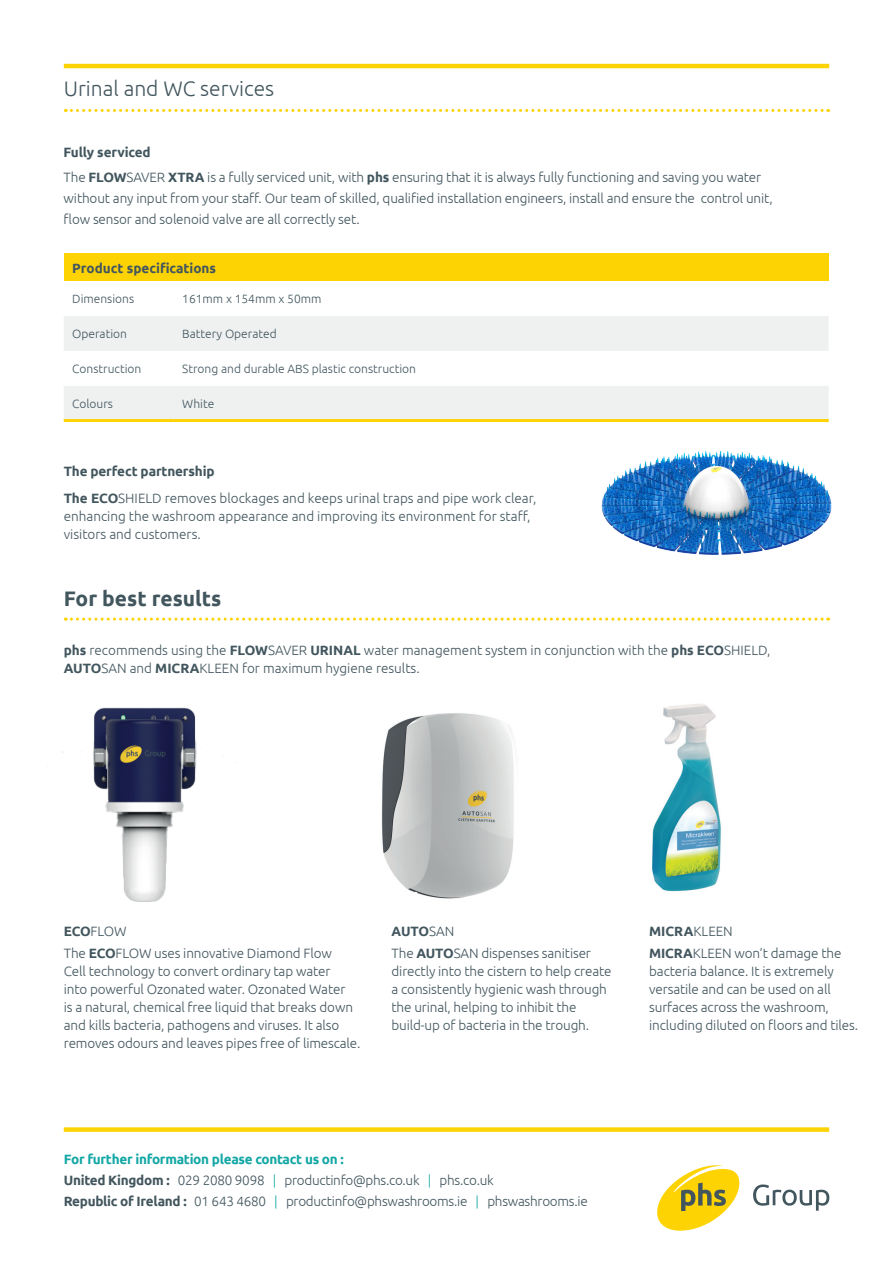
<style>
.page{position:relative;width:893px;height:1263px;background:#fff}
.page>*{position:absolute;margin:0;border:0;box-sizing:border-box;transform-origin:0 0}
.Category_Name{font:300 21px "Ubuntu";color:#42565e}
.Category_Name-2{font:700 21px "Ubuntu";color:#42565e}
.Main_Copy{font:300 13.5px/18px "Ubuntu";letter-spacing:-.01em;color:#42565e}
.phone-emailaddress-webaddress{font:300 13.5px "Ubuntu";letter-spacing:-.02em;color:#42565e}
.t1{font:700 13.5px "Ubuntu";letter-spacing:-.02em;color:#13a7a5}
.Main_Copy-2{font:700 13.5px "Ubuntu";letter-spacing:-.01em;color:#42565e}
.Table_Header{font:700 13.5px "Ubuntu";color:#42565e}
.Sub-header{font:700 13.5px "Ubuntu";color:#42565e}
.Table_Copy{font:300 12px "Ubuntu";color:#42565e}
.s1{font-weight:700}
.s2{font-weight:300}
.s3{color:#13a7a5}
</style>
<div class="page">
<img style="left:601px;top:451px;width:231px;height:104px">
<svg style="left:65px;top:618px;width:764px;height:3px"></svg>
<svg style="left:657px;top:1165px;width:82px;height:66px"></svg>
<svg style="left:753px;top:1184px;width:76px;height:27px"></svg>
<div style="left:64px;top:1127px;width:765px;height:5px;background:#fed304"></div>
<div style="left:64px;top:254px;width:765px;height:27px;background:#fed304"></div>
<div style="left:64px;top:316px;width:765px;height:103px;background:#eff1f1"></div>
<svg style="left:64px;top:351px;width:765px;height:35px"></svg>
<hr style="left:64px;top:419px;width:110px;height:3px;background:#fed304">
<hr style="left:174px;top:419px;width:655px;height:3px;background:#fed304">
<hr style="left:64px;top:64px;width:765px;height:4px;background:#fed304">
<svg style="left:65px;top:109px;width:764px;height:3px"></svg>
<img style="left:63px;top:707px;width:134px;height:195px">
<img style="left:652px;top:704px;width:69px;height:188px">
<img style="left:381px;top:713px;width:133px;height:186px">
<p class="Category_Name" style="left:64px;top:76px;width:212px">Urinal and WC services</p>
<p class="Main_Copy-2" style="left:64px;top:144px;width:89px">Fully serviced</p>
<p class="Main_Copy" style="left:64px;top:167px;width:711px;line-height:21px">The <span class="s1">FLOW</span>SAVER <span class="s1">XTRA</span> is a fully serviced unit, with <span class="s1">phs</span> ensuring that it is always fully functioning and saving you water without any input from your staff. Our team of skilled, qualified installation engineers, install and ensure the control unit, flow sensor and solenoid valve are all correctly set.</p>
<p class="Table_Header" style="left:72px;top:260px;width:145px">Product specifications</p>
<p class="Table_Copy" style="left:72px;top:292px;width:63px">Dimensions</p>
<p class="Table_Copy" style="left:182px;top:292px;width:141px">161mm x 154mm x 50mm</p>
<p class="Table_Copy" style="left:72px;top:327px;width:56px">Operation</p>
<p class="Table_Copy" style="left:182px;top:327px;width:96px">Battery Operated</p>
<p class="Table_Copy" style="left:72px;top:361px;width:71px">Construction</p>
<p class="Table_Copy" style="left:182px;top:361px;width:235px">Strong and durable ABS plastic construction</p>
<p class="Table_Copy" style="left:72px;top:396px;width:42px">Colours</p>
<p class="Table_Copy" style="left:182px;top:396px;width:33px">White</p>
<p class="Main_Copy-2" style="left:64px;top:463px;width:152px">The perfect partnership</p>
<p class="Main_Copy" style="left:64px;top:489px;width:474px"><span class="s1">The ECO</span>SHIELD removes blockages and keeps urinal traps and pipe work clear, enhancing the washroom appearance and improving its environment for staff, visitors and customers.</p>
<p class="Category_Name-2" style="left:64px;top:586px;width:159px">For best results</p>
<p class="Main_Copy" style="left:64px;top:641px;width:708px"><span class="s1">phs</span> recommends using the <span class="s1">FLOW</span>SAVER <span class="s1">URINAL</span> water management system in conjunction with the <span class="s1">phs ECO</span>SHIELD,<br><span class="s1">AUTO</span>SAN and <span class="s1">MICRA</span>KLEEN for maximum hygiene results.</p>
<p class="Main_Copy" style="left:64px;top:921px;width:64px"><span class="s1">ECO</span>FLOW</p>
<p class="Main_Copy" style="left:64px;top:944px;width:298px">The <span class="s1">ECO</span>FLOW uses innovative Diamond Flow<br>Cell technology to convert ordinary tap water<br>into powerful Ozonated water. Ozonated Water<br>is a natural, chemical free liquid that breaks down and kills bacteria, pathogens and viruses. It also removes odours and leaves pipes free of limescale.</p>
<p class="Sub-header" style="left:392px;top:923px;width:64px">AUTO<span class="s2">SAN</span></p>
<p class="Main_Copy" style="left:392px;top:944px;width:222px">The <span class="s1">AUTO</span>SAN dispenses sanitiser directly into the cistern to help create a consistently hygienic wash through the urinal, helping to inhibit the build-up of bacteria in the trough.</p>
<p class="Sub-header" style="left:649px;top:923px;width:85px">MICRA<span class="s2">KLEEN</span></p>
<p class="Main_Copy" style="left:649px;top:944px;width:210px"><span class="s1">MICRA</span>KLEEN won’t damage the bacteria balance. It is extremely versatile and can be used on all surfaces across the washroom, including diluted on floors and tiles.</p>
<p class="t1" style="left:64px;top:1150px;width:282px">For further information please contact us on :</p>
<p class="phone-emailaddress-webaddress" style="left:64px;top:1172px;width:432px"><span class="s1">United Kingdom :</span> 029 2080 9098 <span class="s3">|</span> productinfo@phs.co.uk <span class="s3">|</span> phs.co.uk</p>
<p class="phone-emailaddress-webaddress" style="left:64px;top:1193px;width:525px"><span class="s1">Republic of Ireland :</span> 01 643 4680 <span class="s3">|</span> productinfo@phswashrooms.ie <span class="s3">|</span> phswashrooms.ie</p>
</div>
